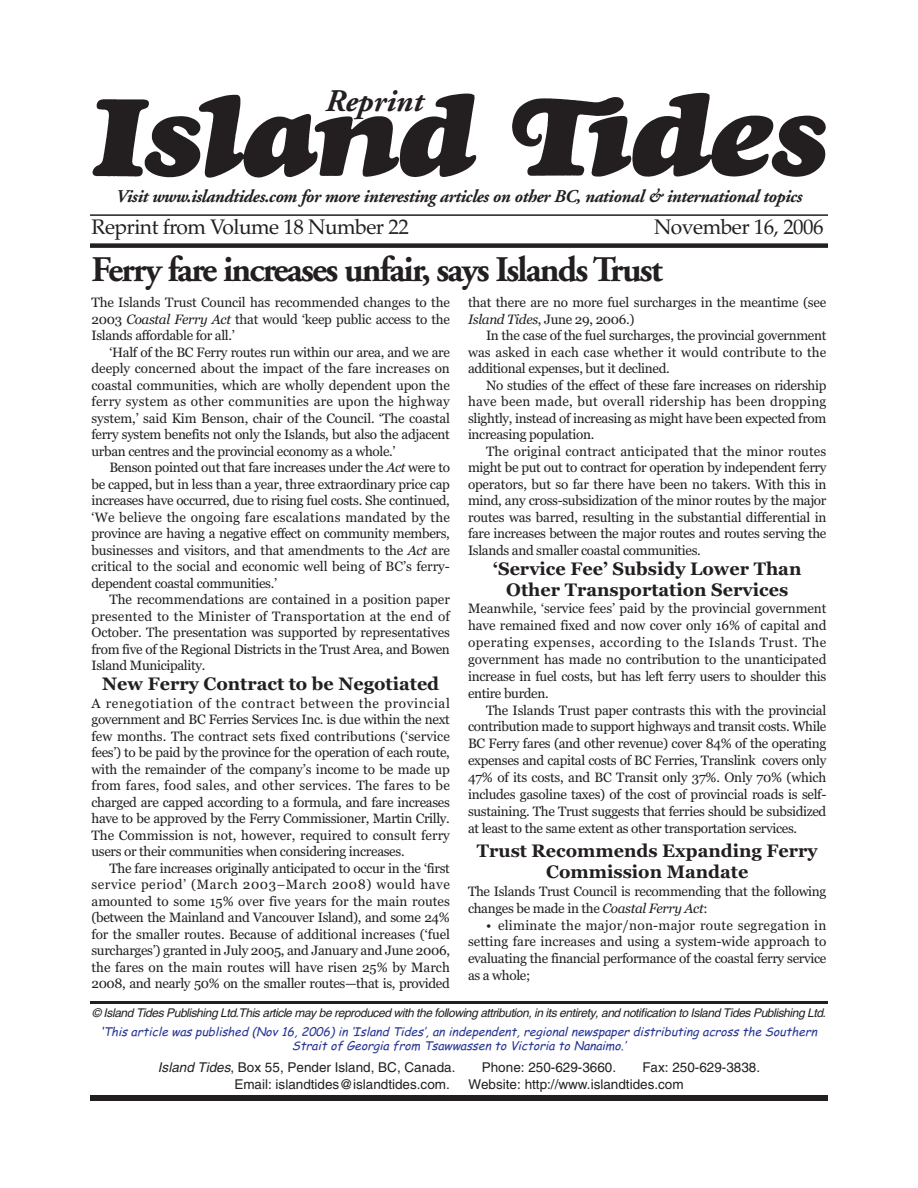
<style>
.page{position:relative;width:918px;height:1188px;background:#fff}
.page>*{position:absolute;margin:0;border:0;box-sizing:border-box;transform-origin:0 0}
.t1{font:700 36px "Adobe Garamond";letter-spacing:-.05em;color:#231f20}
.t2{font:italic 700 31.5px "Adobe Garamond";color:#231f20}
.t3{font:21px "Palatino";letter-spacing:-.025em;color:#231f20}
.t4{font:700 18px/21px "Georgia";color:#231f20;text-align:center}
.t5{font:italic 700 18px "Adobe Garamond";letter-spacing:-.025em;color:#231f20}
.t6{font:13.5px/16.5px "Georgia";letter-spacing:-.025em;color:#231f20;text-align:justify}
.t7{font:13.5px "Helvetica";color:#231f20}
.t8{font:italic 12px/14.5px "Comic Sans MS";color:#293795;text-align:center}
.t9{font:italic 12px "Helvetica";letter-spacing:-.035em;color:#231f20}
.s1{font-style:italic}
.s2{color:#231f20}
</style>
<div class="page">
<hr style="left:90px;top:214px;width:738px;height:2px;background:#231f20">
<div style="left:90px;top:243px;width:738px;height:5px;background:#231f20"></div>
<img style="left:92px;top:92px;width:734px;height:86px">
<hr style="left:90px;top:1001px;width:738px;height:3px;background:#231f20">
<div style="left:90px;top:1095px;width:738px;height:6px;background:#231f20"></div>
<h2 class="t2" style="left:326px;top:89px;width:99px">Reprint</h2>
<h3 class="t5" style="left:116px;top:189px;width:688px">Visit www.islandtides.com for more interesting articles on other BC, national &amp; international topics</h3>
<h3 class="t3" style="left:92px;top:214px;width:319px">Reprint from Volume 18 Number 22</h3>
<h3 class="t3" style="left:654px;top:214px;width:171px">November 16, 2006</h3>
<h1 class="t1" style="left:92px;top:256px;width:573px">Ferry fare increases unfair, says Islands Trust</h1>
<p class="t6" style="left:92px;top:294px;width:360px">The Islands Trust Council has recommended changes to the 2003 <span class="s1">Coastal Ferry Act</span> that would ‘keep public access to the Islands affordable for all.’</p>
<p class="t6" style="left:92px;top:344px;width:360px;text-indent:18px">‘Half of the BC Ferry routes run within our area, and we are deeply concerned about the impact of the fare increases on coastal communities, which are wholly dependent upon the ferry system as other communities are upon the highway system,’ said Kim Benson, chair of the Council. ‘The coastal ferry system benefits not only the Islands, but also the adjacent urban centres and the provincial economy as a whole.’</p>
<p class="t6" style="left:91px;top:459px;width:360px;text-indent:18px">Benson pointed out that fare increases under the <span class="s1">Act</span> were to be capped, but in less than a year, three extraordinary price cap increases have occurred, due to rising fuel costs. She continued, ‘We believe the ongoing fare escalations mandated by the province are having a negative effect on community members, businesses and visitors, and that amendments to the <span class="s1">Act</span> are critical to the social and economic well being of BC’s ferry&shy;dependent coastal communities.’</p>
<p class="t6" style="left:91px;top:591px;width:360px;text-indent:18px">The recommendations are contained in a position paper presented to the Minister of Transportation at the end of October. The presentation was supported by representatives from five of the Regional Districts in the Trust Area, and Bowen Island Municipality.</p>
<h3 class="t4" style="left:102px;top:674px;width:339px">New Ferry Contract to be Negotiated</h3>
<p class="t6" style="left:92px;top:695px;width:360px">A renegotiation of the contract between the provincial government and BC Ferries Services Inc. is due within the next few months. The contract sets fixed contributions (‘service fees’) to be paid by the province for the operation of each route, with the remainder of the company’s income to be made up from fares, food sales, and other services. The fares to be charged are capped according to a formula, and fare increases have to be approved by the Ferry Commissioner, Martin Crilly.<br>The Commission is not, however, required to consult ferry users or their communities when considering increases.</p>
<p class="t6" style="left:92px;top:860px;width:360px;text-indent:18px">The fare increases originally anticipated to occur in the ‘first service period’ (March 2003–March 2008) would have amounted to some 15% over five years for the main routes (between the Mainland and Vancouver Island), and some 24% for the smaller routes. Because of additional increases (‘fuel surcharges’) granted in July 2005, and January and June 2006, the fares on the main routes will have risen 25% by March 2008, and nearly 50% on the smaller routes—that is, provided</p>
<p class="t6" style="left:468px;top:294px;width:360px">that there are no more fuel surcharges in the meantime (see<br><span class="s1">Island Tides</span>, June 29, 2006.)</p>
<p class="t6" style="left:468px;top:327px;width:360px;text-indent:18px">In the case of the fuel surcharges, the provincial government was asked in each case whether it would contribute to the additional expenses, but it declined.</p>
<p class="t6" style="left:468px;top:377px;width:360px;text-indent:18px">No studies of the effect of these fare increases on ridership have been made, but overall ridership has been dropping slightly, instead of increasing as might have been expected from increasing population.</p>
<p class="t6" style="left:468px;top:443px;width:360px;text-indent:18px">The original contract anticipated that the minor routes might be put out to contract for operation by independent ferry operators, but so far there have been no takers. With this in mind, any cross-subsidization of the minor routes by the major routes was barred, resulting in the substantial differential in fare increases between the major routes and routes serving the Islands and smaller coastal communities.</p>
<h3 class="t4" style="left:493px;top:558px;width:310px">‘Service Fee’ Subsidy Lower Than<br>Other Transportation Services</h3>
<p class="t6" style="left:468px;top:600px;width:360px">Meanwhile, ‘service fees’ paid by the provincial government have remained fixed and now cover only 16% of capital and operating expenses, according to the Islands Trust. The government has made no contribution to the unanticipated increase in fuel costs, but has left ferry users to shoulder this entire burden.</p>
<p class="t6" style="left:468px;top:701px;width:360px;line-height:17px;text-indent:18px">The Islands Trust paper contrasts this with the provincial contribution made to support highways and transit costs. While BC Ferry fares (and other revenue) cover 84% of the operating expenses and capital costs of BC Ferries, Translink covers only 47% of its costs, and BC Transit only 37%. Only 70% (which includes gasoline taxes) of the cost of provincial roads is self&shy;sustaining. The Trust suggests that ferries should be subsidized at least to the same extent as other transportation services.</p>
<h3 class="t4" style="left:477px;top:841px;width:342px">Trust Recommends Expanding Ferry<br>Commission Mandate</h3>
<p class="t6" style="left:468px;top:883px;width:360px">The Islands Trust Council is recommending that the following changes be made in the <span class="s1">Coastal Ferry Act</span>:</p>
<p class="t6" style="left:468px;top:917px;width:360px;text-indent:18px">• eliminate the major/non-major route segregation in setting fare increases and using a system-wide approach to evaluating the financial performance of the coastal ferry service as a whole;</p>
<p class="t9" style="left:92px;top:1008px;width:735px">© Island Tides Publishing Ltd.This article may be reproduced with the following attribution, in its entirety, and notification to Island Tides Publishing Ltd.</p>
<p class="t8" style="left:101px;top:1024px;width:721px"><span class="s2">‘</span>Thisarticlewaspublished (Nov16,2006)in‘Island Tides’,anindependent,regionalnewspaperdistributingacrosstheSouthern<br>StraitofGeorgiafrom TsawwassentoVictoriatoNanaimo.’</p>
<p class="t7" style="left:158px;top:1063px;width:299px"><span class="s1">Island Tides</span>, Box 55, Pender Island, BC, Canada.</p>
<p class="t7" style="left:482px;top:1063px;width:136px">Phone: 250-629-3660.</p>
<p class="t7" style="left:642px;top:1063px;width:119px">Fax: 250-629-3838.</p>
<p class="t7" style="left:234px;top:1079px;width:217px">Email: islandtides@islandtides.com.</p>
<p class="t7" style="left:469px;top:1079px;width:217px">Website: http://www.islandtides.com</p>
</div>
